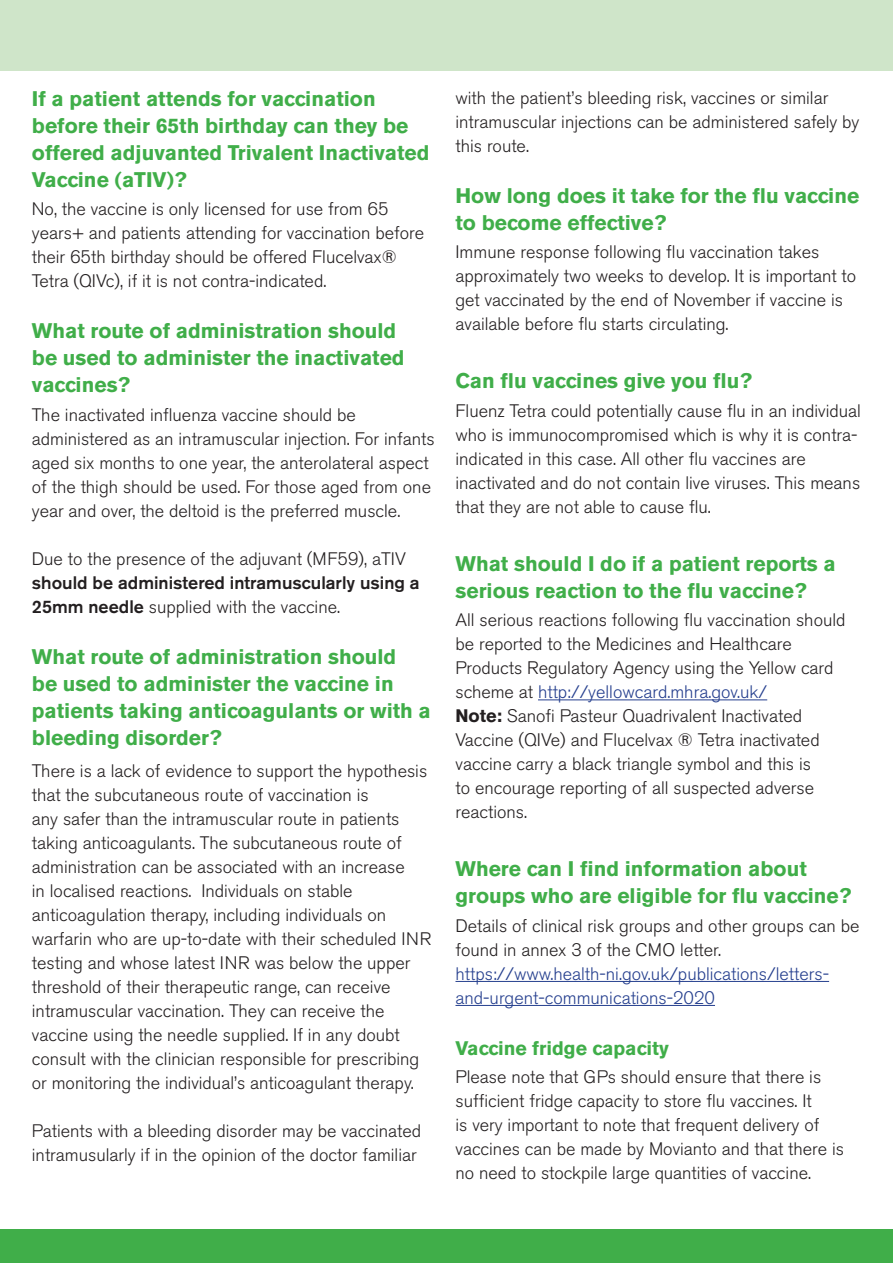
<style>
.page{position:relative;width:893px;height:1263px;background:#fff}
.page>*{position:absolute;margin:0;border:0;box-sizing:border-box;transform-origin:0 0}
.t1{font:700 21px/27px "Akzidenz Grotesk BE";color:#40ae49}
.t2{font:700 19.5px "Akzidenz Grotesk BE";color:#40ae49}
.t3{font:300 18px/24px "Akzidenz Grotesk BE";color:#231f20}
.t4{font:300 18px/24px "Akzidenz Grotesk BE";color:#253f8e}
.t5{font:500 18px/24px "Akzidenz Grotesk BE";color:#231f20}
.s1{font-weight:300}
.s2{color:#253f8e}
.s3{font-weight:700}
</style>
<div class="page">
<div style="left:0;top:1229px;width:893px;height:34px;background:#40ae49"></div>
<div style="left:0;top:0;width:893px;height:70px;background:#cfe5c9"></div>
<hr style="left:538px;top:699px;width:229px;height:1px;background:#253f8e">
<hr style="left:455px;top:981px;width:374px;height:1px;background:#253f8e">
<hr style="left:455px;top:1005px;width:260px;height:1px;background:#253f8e">
<p class="t1" style="left:32px;top:85px;width:399px">If a patient attends for vaccination before their 65th birthday can they be offered adjuvanted Trivalent Inactivated Vaccine (aTIV)?</p>
<p class="t3" style="left:32px;top:197px;width:394px">No, the vaccine is only licensed for use from 65 years+ and patients attending for vaccination before their 65th birthday should be offered Flucelvax® Tetra (QIVc), if it is not contra-indicated.</p>
<p class="t1" style="left:32px;top:318px;width:374px">What route of administration should be used to administer the inactivated vaccines?</p>
<p class="t3" style="left:32px;top:403px;width:404px">The inactivated influenza vaccine should be administered as an intramuscular injection. For infants aged six months to one year, the anterolateral aspect of the thigh should be used. For those aged from one year and over, the deltoid is the preferred muscle.</p>
<p class="t3" style="left:32px;top:547px;width:376px">Due to the presence of the adjuvant (MF59), aTIV</p>
<p class="t5" style="left:32px;top:570px;width:389px">should be administered intramuscularly using a<br>25mm needle <span class="s1">supplied with the vaccine.</span></p>
<p class="t1" style="left:32px;top:643px;width:400px">What route of administration should<br>be used to administer the vaccine in patients taking anticoagulants or with a bleeding disorder?</p>
<p class="t3" style="left:32px;top:759px;width:401px">There is a lack of evidence to support the hypothesis that the subcutaneous route of vaccination is<br>any safer than the intramuscular route in patients taking anticoagulants. The subcutaneous route of administration can be associated with an increase<br>in localised reactions. Individuals on stable anticoagulation therapy, including individuals on warfarin who are up-to-date with their scheduled INR testing and whose latest INR was below the upper threshold of their therapeutic range, can receive intramuscular vaccination. They can receive the vaccine using the needle supplied. If in any doubt consult with the clinician responsible for prescribing or monitoring the individual’s anticoagulant therapy.</p>
<p class="t3" style="left:32px;top:1119px;width:391px">Patients with a bleeding disorder may be vaccinated intramusularly if in the opinion of the doctor familiar</p>
<p class="t3" style="left:455px;top:86px;width:405px">with the patient’s bleeding risk, vaccines or similar intramuscular injections can be administered safely by this route.</p>
<p class="t1" style="left:455px;top:182px;width:405px">How long does it take for the flu vaccine to become effective?</p>
<p class="t3" style="left:455px;top:240px;width:402px">Immune response following flu vaccination takes approximately two weeks to develop. It is important to get vaccinated by the end of November if vaccine is available before flu starts circulating.</p>
<p class="t1" style="left:455px;top:368px;width:298px">Can flu vaccines give you flu?</p>
<p class="t3" style="left:455px;top:399px;width:407px">Fluenz Tetra could potentially cause flu in an individual who is immunocompromised which is why it is contra&shy;indicated in this case. All other flu vaccines are inactivated and do not contain live viruses. This means that they are not able to cause flu.</p>
<p class="t1" style="left:455px;top:550px;width:382px">What should I do if a patient reports a serious reaction to the flu vaccine?</p>
<p class="t3" style="left:455px;top:608px;width:392px">All serious reactions following flu vaccination should be reported to the Medicines and Healthcare Products Regulatory Agency using the Yellow card scheme at <span class="s2">http://yellowcard.mhra.gov.uk/<br></span><span class="s3">Note:</span> Sanofi Pasteur Quadrivalent Inactivated Vaccine (QIVe) and Flucelvax ® Tetra inactivated vaccine carry a black triangle symbol and this is<br>to encourage reporting of all suspected adverse reactions.</p>
<p class="t1" style="left:455px;top:856px;width:397px">Where can I find information about groups who are eligible for flu vaccine?</p>
<p class="t3" style="left:455px;top:914px;width:405px">Details of clinical risk groups and other groups can be found in annex 3 of the CMO letter.</p>
<p class="t4" style="left:455px;top:962px;width:375px">https://www.health-ni.gov.uk/publications/letters&shy;and-urgent-communications-2020</p>
<p class="t2" style="left:455px;top:1036px;width:215px">Vaccine fridge capacity</p>
<p class="t3" style="left:455px;top:1065px;width:390px">Please note that GPs should ensure that there is sufficient fridge capacity to store flu vaccines. It<br>is very important to note that frequent delivery of vaccines can be made by Movianto and that there is no need to stockpile large quantities of vaccine.</p>
</div>
